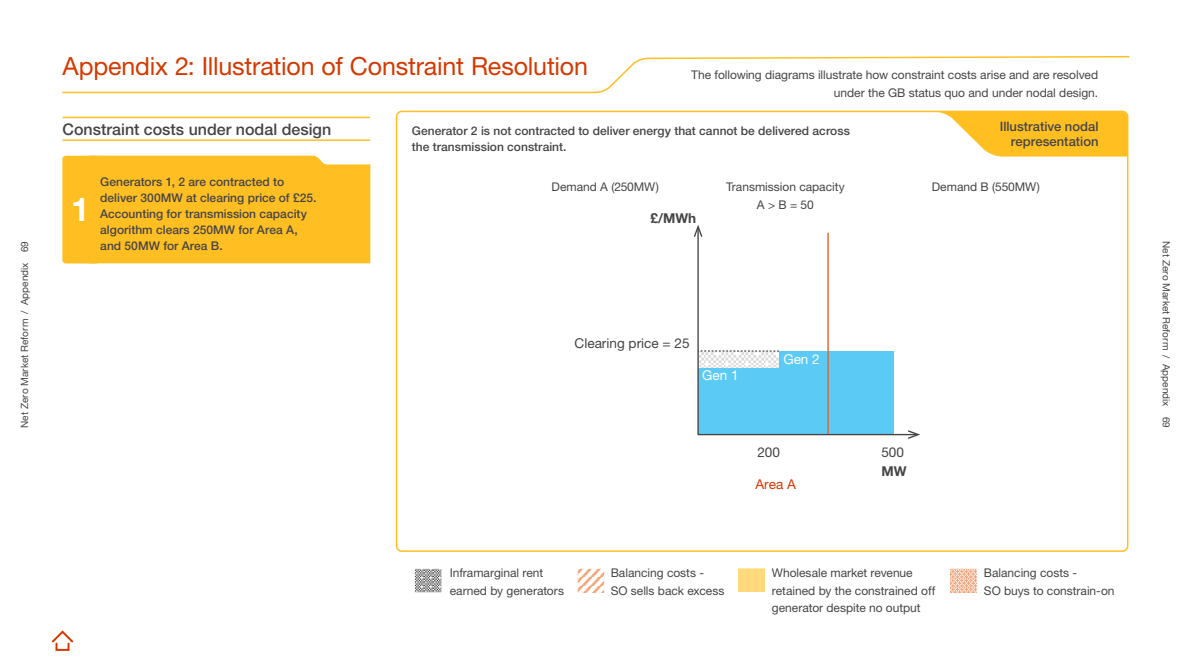
<style>
.page{position:relative;width:1191px;height:669px;background:#fff}
.page>*{position:absolute;margin:0;border:0;box-sizing:border-box;transform-origin:0 0}
.t1{font:700 33px "Helvetica Neue LT Pro";color:#fff}
.t2{font:25px "Helvetica Neue LT Pro";letter-spacing:-.005em;color:#d43900}
.t3{font:500 16px "Helvetica Neue LT Pro";color:#454546}
.t4{font:13.6px "Helvetica Neue LT Pro";color:#454546}
.t5{font:13.6px "Helvetica Neue LT Pro";color:#fff}
.t6{font:700 13.6px "Helvetica Neue LT Pro";color:#454546}
.t7{font:13.6px "Helvetica Neue LT Pro";color:#d43900}
.t8{font:500 13px/15.6px "Helvetica Neue LT Pro";color:#454546;text-align:right}
.t9{font:12px/17.5px "Helvetica Neue LT Pro";letter-spacing:-.005em;color:#454546}
.t10{font:500 12px/16px "Helvetica Neue LT Pro";color:#454546}
.t11{font:10px "Helvetica Neue LT Pro";letter-spacing:.005em;color:#454546}
</style>
<div class="page">
<svg style="left:62px;top:55px;width:1068px;height:39px"></svg>
<svg style="left:52px;top:630px;width:21px;height:13px"></svg>
<div style="left:55px;top:643px;width:15px;height:8px;border:2px solid #d43900"></div>
<svg style="left:931px;top:111px;width:196px;height:46px"></svg>
<svg style="left:697px;top:232px;width:211px;height:204px"></svg>
<svg style="left:694px;top:225px;width:8px;height:12px"></svg>
<svg style="left:908px;top:430px;width:12px;height:9px"></svg>
<svg style="left:414px;top:569px;width:28px;height:24px"></svg>
<svg style="left:577px;top:569px;width:27px;height:23px"></svg>
<svg style="left:738px;top:569px;width:27px;height:23px"></svg>
<svg style="left:950px;top:569px;width:27px;height:23px"></svg>
<hr style="left:63px;top:139px;width:307px;height:2px;background:#ffbf22">
<hr style="left:63px;top:117px;width:307px;height:1px;background:#ffbf22">
<div style="left:97px;top:156px;width:273px;height:107px;background:#ffbf22"></div>
<div style="left:62px;top:156px;width:37px;height:108px;background:#ffbf22;border-radius:3px"></div>
<h2 class="t2" style="left:62px;top:50px;width:527px">Appendix 2: Illustration of Constraint Resolution</h2>
<p class="t9" style="left:691px;top:65px;width:408px;line-height:18px;text-align:right">The following diagrams illustrate how constraint costs arise and are resolved under the GB status quo and under nodal design.</p>
<p class="t8" style="left:999px;top:118px;width:100px">Illustrative nodal representation</p>
<h3 class="t3" style="left:63px;top:119px;width:270px">Constraint costs under nodal design</h3>
<p class="t10" style="left:100px;top:174px;width:218px">Generators 1, 2 are contracted to deliver 300MW at clearing price of £25.<br>Accounting for transmission capacity algorithm clears 250MW for Area A, and 50MW for Area B.</p>
<p class="t10" style="left:412px;top:122px;width:439px">Generator 2 is not contracted to deliver energy that cannot be delivered across the transmission constraint.</p>
<p class="t9" style="left:551px;top:177px;width:109px">Demand A (250MW)</p>
<p class="t9" style="left:726px;top:177px;width:120px">Transmission capacity</p>
<p class="t9" style="left:932px;top:178px;width:110px">Demand B (550MW)</p>
<p class="t9" style="left:757px;top:195px;width:58px">A &gt; B = 50</p>
<h1 class="t1" style="left:71px;top:189px;width:20px">1</h1>
<p class="t6" style="left:650px;top:210px;width:47px">£/MWh</p>
<p class="t11" style="left:19px;top:428px;width:188px;rotate:-90deg">Net Zero Market Reform / Appendix 69</p>
<p class="t11" style="left:1172px;top:241px;width:188px;rotate:90deg">Net Zero Market Reform / Appendix 69</p>
<p class="t4" style="left:574px;top:335px;width:116px">Clearing price = 25</p>
<p class="t5" style="left:783px;top:351px;width:38px">Gen 2</p>
<p class="t5" style="left:702px;top:367px;width:38px">Gen 1</p>
<p class="t4" style="left:757px;top:444px;width:24px">200</p>
<p class="t4" style="left:881px;top:444px;width:24px">500</p>
<p class="t7" style="left:755px;top:475px;width:42px">Area A</p>
<p class="t6" style="left:881px;top:463px;width:27px">MW</p>
<p class="t9" style="left:450px;top:564px;width:116px">Inframarginal rent earned by generators</p>
<p class="t9" style="left:611px;top:564px;width:115px">Balancing costs -<br>SO sells back excess</p>
<p class="t9" style="left:772px;top:564px;width:165px">Wholesale market revenue retained by the constrained off generator despite no output</p>
<p class="t9" style="left:984px;top:564px;width:132px">Balancing costs -<br>SO buys to constrain-on</p>
</div>
